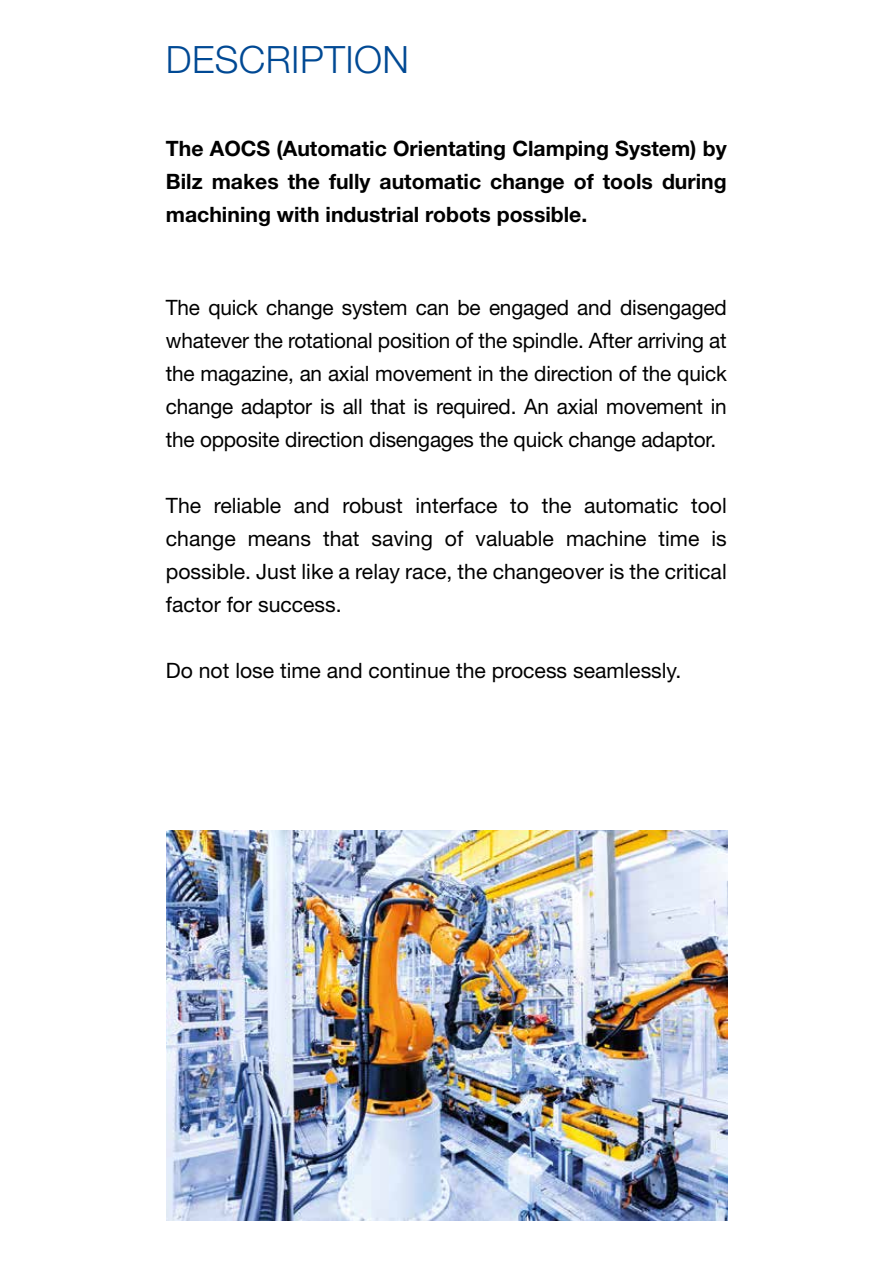
<style>
.page{position:relative;width:893px;height:1263px;background:#fff}
.page>*{position:absolute;margin:0;border:0;box-sizing:border-box;transform-origin:0 0}
.t1{font:300 37.65px "Helvetica Neue LT";letter-spacing:.01em;color:#004994}
.t2{font:21.15px/33px "Helvetica Neue LT";color:#000;text-align:justify}
.t3{font:700 21.15px/33px "Helvetica Neue LT";color:#000;text-align:justify}
</style>
<div class="page">
<img style="left:166px;top:831px;width:561px;height:389px">
<h1 class="t1" style="left:166px;top:37px;width:245px">DESCRIPTION</h1>
<p class="t3" style="left:166px;top:132px;width:562px">The AOCS (Automatic Orientating Clamping System) by Bilz makes the fully automatic change of tools during machining with industrial robots possible.</p>
<p class="t2" style="left:166px;top:290px;width:562px">The quick change system can be engaged and disengaged whatever the rotational position of the spindle. After arriving at the magazine, an axial movement in the direction of the quick change adaptor is all that is required. An axial movement in the opposite direction disengages the quick change adaptor.</p>
<p class="t2" style="left:166px;top:488px;width:562px">The reliable and robust interface to the automatic tool change means that saving of valuable machine time is possible. Just like a relay race, the changeover is the critical factor for success.</p>
<p class="t2" style="left:166px;top:653px;width:517px">Do not lose time and continue the process seamlessly.</p>
</div>
